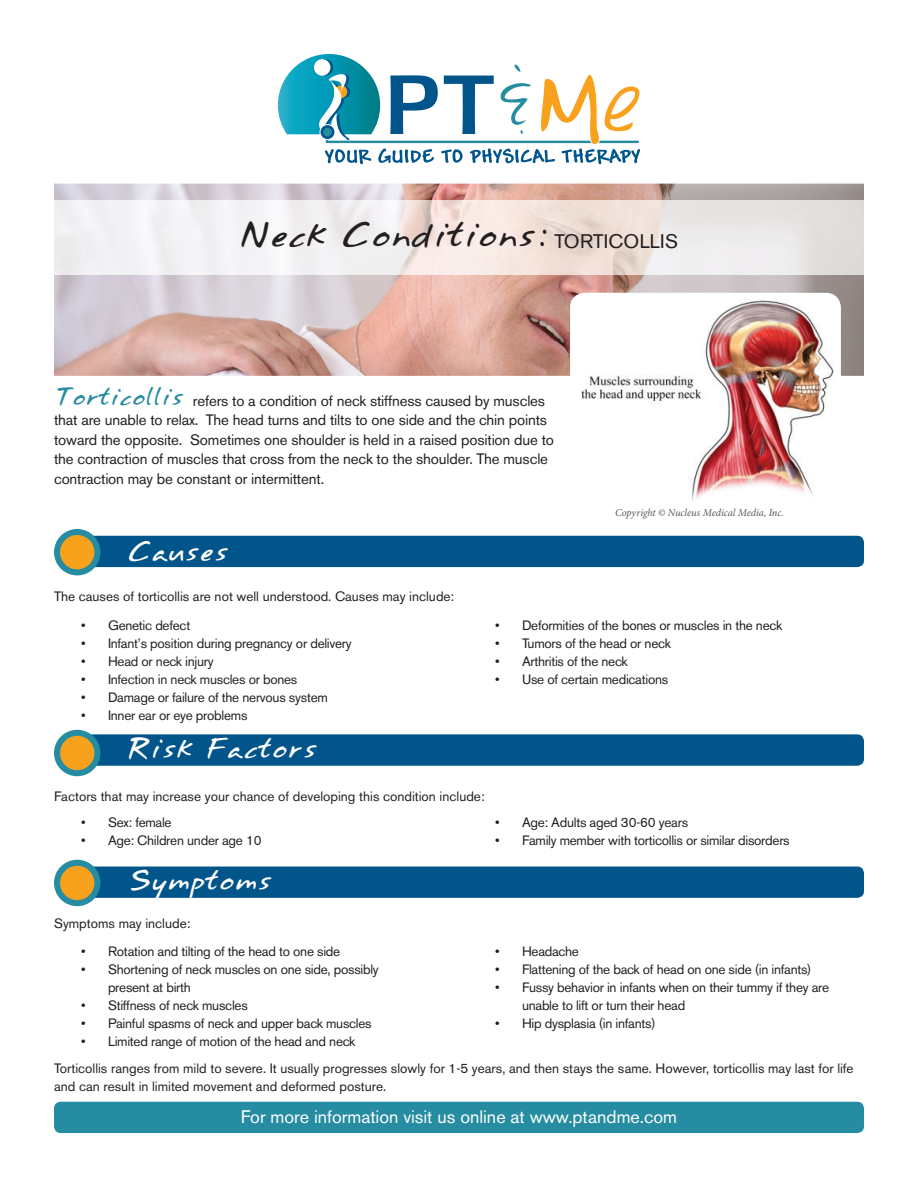
<style>
.page{position:relative;width:918px;height:1188px;background:#fff}
.page>*{position:absolute;margin:0;border:0;box-sizing:border-box;transform-origin:0 0}
.t1{font:30px "Annifont";color:#231f20}
.t2{font:24px "Annifont";color:#fff}
.t3{font:18px "Akzidenz Grotesk BE";color:#fff}
.t4{font:15px/19.5px "Akzidenz Grotesk BE";letter-spacing:-.01em;color:#231f20}
.t5{font:13.5px/18px "Akzidenz Grotesk BE";letter-spacing:-.02em;color:#231f20}
.t6{font:13.5px/18px "Akzidenz Grotesk BE";color:#231f20}
.t7{font:italic 10.5px "Minion Pro";letter-spacing:-.005em;color:#57585a}
.s1{font-family:"Akzidenz Grotesk BE";font-size:19.5px}
.s2{font-family:"Annifont";font-size:21px;color:#268ca1}
</style>
<div class="page">
<img style="left:54px;top:184px;width:810px;height:192px">
<svg style="left:278px;top:54px;width:362px;height:110px"></svg>
<svg style="left:320px;top:125px;width:15px;height:15px"></svg>
<div style="left:320px;top:124px;width:15px;height:16px;border:1px solid #fff;border-radius:50%"></div>
<div style="left:323px;top:128px;width:9px;height:8px;background:#268ca1;border-radius:50%"></div>
<img style="left:54px;top:201px;width:810px;height:73px">
<div style="left:81px;top:536px;width:783px;height:31px;background:#01558a;border-radius:7px"></div>
<div style="left:81px;top:734px;width:783px;height:32px;background:#01558a;border-radius:7px"></div>
<div style="left:57px;top:733px;width:40px;height:40px;background:#f8a11c;border-radius:50%"></div>
<div style="left:54px;top:730px;width:46px;height:46px;border:6px solid #268ca1;border-radius:50%"></div>
<div style="left:57px;top:532px;width:40px;height:40px;background:#f8a11c;border-radius:50%"></div>
<div style="left:54px;top:529px;width:46px;height:46px;border:6px solid #268ca1;border-radius:50%"></div>
<div style="left:81px;top:867px;width:783px;height:31px;background:#01558a;border-radius:7px"></div>
<div style="left:57px;top:863px;width:40px;height:40px;background:#f8a11c;border-radius:50%"></div>
<div style="left:54px;top:860px;width:46px;height:46px;border:6px solid #268ca1;border-radius:50%"></div>
<div style="left:570px;top:293px;width:271px;height:211px;background:#fff;border-radius:15px"></div>
<img style="left:570px;top:299px;width:271px;height:201px">
<div style="left:54px;top:1102px;width:810px;height:31px;background:#268ca1;border-radius:7px"></div>
<h1 class="t1" style="left:240px;top:210px;width:440px">Neck Conditions: <span class="s1">TORTICOLLIS</span></h1>
<p class="t4" style="left:54px;top:391px;width:502px"><span class="s2">Torticollis</span> refers to a condition of neck stiffness caused by muscles that are unable to relax. The head turns and tilts to one side and the chin points toward the opposite. Sometimes one shoulder is held in a raised position due to the contraction of muscles that cross from the neck to the shoulder. The muscle contraction may be constant or intermittent.</p>
<h2 class="t2" style="left:127px;top:531px;width:103px">Causes</h2>
<p class="t6" style="left:54px;top:588px;width:402px">The causes of torticollis are not well understood. Causes may include:</p>
<p class="t7" style="left:615px;top:506px;width:170px">Copyright © Nucleus Medical Media, Inc.</p>
<p class="t5" style="left:81px;top:616px;width:111px">• Genetic defect</p>
<p class="t5" style="left:81px;top:634px;width:272px">• Infant’s position during pregnancy or delivery</p>
<p class="t5" style="left:81px;top:652px;width:134px">• Head or neck injury</p>
<p class="t5" style="left:81px;top:670px;width:218px">• Infection in neck muscles or bones</p>
<p class="t5" style="left:81px;top:688px;width:248px">• Damage or failure of the nervous system</p>
<p class="t5" style="left:81px;top:706px;width:168px">• Inner ear or eye problems</p>
<h2 class="t2" style="left:127px;top:728px;width:192px">Risk Factors</h2>
<p class="t5" style="left:495px;top:616px;width:289px">• Deformities of the bones or muscles in the neck</p>
<p class="t5" style="left:495px;top:634px;width:177px">• Tumors of the head or neck</p>
<p class="t5" style="left:495px;top:652px;width:134px">• Arthritis of the neck</p>
<p class="t5" style="left:495px;top:670px;width:175px">• Use of certain medications</p>
<p class="t6" style="left:54px;top:788px;width:432px">Factors that may increase your chance of developing this condition include:</p>
<p class="t5" style="left:81px;top:813px;width:92px">• Sex: female</p>
<p class="t5" style="left:81px;top:831px;width:182px">• Age: Children under age 10</p>
<h2 class="t2" style="left:127px;top:860px;width:146px">Symptoms</h2>
<p class="t6" style="left:54px;top:915px;width:138px">Symptoms may include:</p>
<p class="t5" style="left:81px;top:942px;width:261px">• Rotation and tilting of the head to one side</p>
<p class="t5" style="left:108px;top:960px;width:272px;text-indent:-27px">• Shortening of neck muscles on one side, possibly present at birth</p>
<p class="t5" style="left:81px;top:996px;width:168px">• Stiffness of neck muscles</p>
<p class="t5" style="left:81px;top:1014px;width:292px">• Painful spasms of neck and upper back muscles</p>
<p class="t5" style="left:81px;top:1032px;width:276px">• Limited range of motion of the head and neck</p>
<p class="t5" style="left:495px;top:813px;width:195px">• Age: Adults aged 30-60 years</p>
<p class="t5" style="left:495px;top:831px;width:296px">• Family member with torticollis or similar disorders</p>
<p class="t5" style="left:495px;top:942px;width:85px">• Headache</p>
<p class="t5" style="left:495px;top:960px;width:318px">• Flattening of the back of head on one side (in infants)</p>
<p class="t5" style="left:522px;top:978px;width:309px;text-indent:-27px">• Fussy behavior in infants when on their tummy if they are unable to lift or turn their head</p>
<p class="t5" style="left:495px;top:1014px;width:162px">• Hip dysplasia (in infants)</p>
<p class="t6" style="left:54px;top:1059px;width:801px">Torticollis ranges from mild to severe. It usually progresses slowly for 1-5 years, and then stays the same. However, torticollis may last for life and can result in limited movement and deformed posture.</p>
<h3 class="t3" style="left:241px;top:1106px;width:438px">For more information visit us online at www.ptandme.com</h3>
</div>
